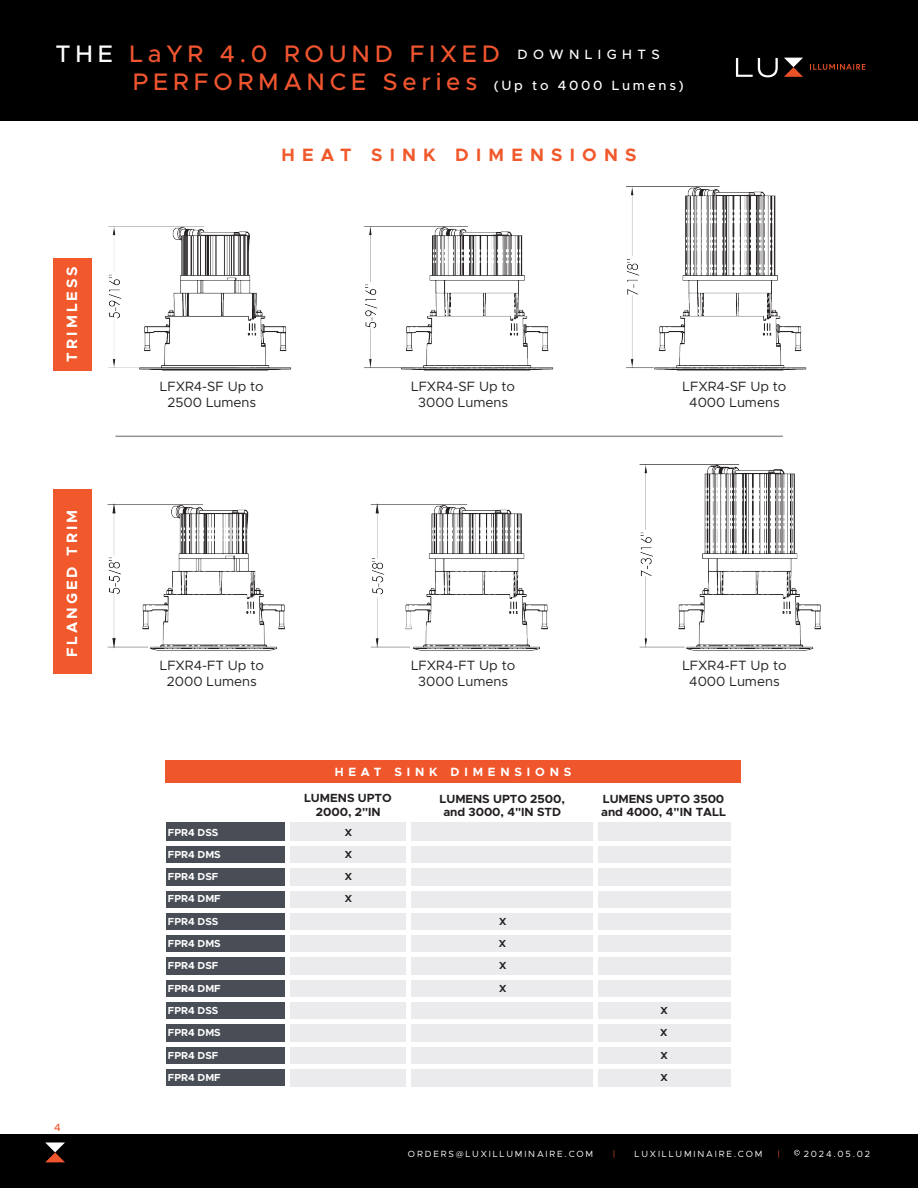
<style>
.page{position:relative;width:918px;height:1188px;background:#fff}
.page>*{position:absolute;margin:0;border:0;box-sizing:border-box;transform-origin:0 0}
.t1{font:500 24px/28.3px "Metropolis";letter-spacing:.2em;color:#f0552f}
.t2{font:700 18px "Metropolis";letter-spacing:.4em;color:#f1592c}
.t3{font:700 15px "Metropolis";letter-spacing:.2em;color:#fff}
.t4{font:13.5px/16.2px "Metropolis";color:#231f20;text-align:center}
.t5{font:700 12px "Metropolis";letter-spacing:.4em;color:#fff}
.t6{font:700 11.85px/13.6px "Metropolis";letter-spacing:-.005em;color:#231f20;text-align:center}
.t7{font:500 10.5px "Metropolis";color:#f0552f}
.t8{font:700 10.2px "Metropolis";letter-spacing:-.005em;color:#fff}
.t9{font:700 10.2px "Metropolis";color:#231f20}
.t10{font:9px "Metropolis";letter-spacing:.2em;color:#fff}
.t11{font:9px "Metropolis";color:#f0542c}
.s1{color:#fff}
.s2{font-size:13.5px;color:#fff}
</style>
<div class="page">
<div style="left:0;top:0;width:918px;height:121px;background:#000"></div>
<svg style="left:810px;top:64px;width:55px;height:6px"></svg>
<svg style="left:736px;top:58px;width:42px;height:19px"></svg>
<svg style="left:784px;top:58px;width:19px;height:19px"></svg>
<div style="left:0;top:1135px;width:918px;height:53px;background:#000"></div>
<svg style="left:794px;top:1150px;width:6px;height:6px"></svg>
<svg style="left:45px;top:1142px;width:20px;height:20px"></svg>
<div style="left:54px;top:258px;width:38px;height:113px;background:#f1582b"></div>
<div style="left:54px;top:489px;width:38px;height:185px;background:#f1582b"></div>
<img style="left:108px;top:187px;width:699px;height:184px">
<img style="left:107px;top:464px;width:714px;height:187px">
<div style="left:166px;top:822px;width:121px;height:264px;background:#484d56"></div>
<div style="left:287px;top:822px;width:444px;height:264px;background:#ebebed"></div>
<hr style="left:285px;top:822px;width:4px;height:264px;background:#fff">
<hr style="left:406px;top:822px;width:4px;height:264px;background:#fff">
<hr style="left:594px;top:822px;width:4px;height:264px;background:#fff">
<div style="left:165px;top:841px;width:566px;height:5px;background:#fff"></div>
<hr style="left:165px;top:864px;width:566px;height:4px;background:#fff">
<hr style="left:165px;top:886px;width:566px;height:4px;background:#fff">
<div style="left:165px;top:908px;width:566px;height:5px;background:#fff"></div>
<hr style="left:165px;top:931px;width:566px;height:4px;background:#fff">
<hr style="left:165px;top:953px;width:566px;height:4px;background:#fff">
<hr style="left:165px;top:975px;width:566px;height:4px;background:#fff">
<div style="left:165px;top:997px;width:566px;height:5px;background:#fff"></div>
<hr style="left:165px;top:1020px;width:566px;height:4px;background:#fff">
<hr style="left:165px;top:1042px;width:566px;height:4px;background:#fff">
<div style="left:165px;top:1064px;width:566px;height:5px;background:#fff"></div>
<div style="left:165px;top:760px;width:576px;height:23px;background:#f0562c"></div>
<hr style="left:115px;top:436px;width:668px;height:1px;background:#939598">
<h1 class="t1" style="left:133px;top:39px;width:552px;text-indent:-77px"><span class="s1">THE</span> LaYR 4.0 ROUND FIXED <span class="s2">D O W N L I G H T S<br></span>PERFORMANCE Series <span class="s2">(Up to 4000 Lumens)</span></h1>
<p class="t3" style="left:63px;top:362px;width:97px;rotate:-90deg">TRIMLESS</p>
<p class="t3" style="left:63px;top:657px;width:149px;rotate:-90deg">FLANGED TRIM</p>
<p class="t7" style="left:54px;top:1121px;width:8px">4</p>
<p class="t2" style="left:281px;top:144px;width:357px">HEAT SINK DIMENSIONS</p>
<p class="t4" style="left:160px;top:378px;width:105px">LFXR4-SF Up to<br>2500 Lumens</p>
<p class="t4" style="left:411px;top:378px;width:105px">LFXR4-SF Up to<br>3000 Lumens</p>
<p class="t4" style="left:683px;top:378px;width:105px">LFXR4-SF Up to<br>4000 Lumens</p>
<p class="t4" style="left:160px;top:657px;width:106px">LFXR4-FT Up to<br>2000 Lumens</p>
<p class="t4" style="left:411px;top:657px;width:106px">LFXR4-FT Up to<br>3000 Lumens</p>
<p class="t4" style="left:683px;top:657px;width:106px">LFXR4-FT Up to<br>4000 Lumens</p>
<p class="t5" style="left:335px;top:764px;width:238px">HEAT SINK DIMENSIONS</p>
<p class="t6" style="left:304px;top:791px;width:89px">LUMENS UPTO<br>2000, 2"IN</p>
<p class="t6" style="left:440px;top:792px;width:127px">LUMENS UPTO 2500, and 3000, 4"IN STD</p>
<p class="t6" style="left:601px;top:792px;width:126px;text-align:left">LUMENS UPTO 3500 and 4000, 4"IN TALL</p>
<p class="t8" style="left:168px;top:826px;width:52px">FPR4 DSS</p>
<p class="t9" style="left:345px;top:826px;width:9px">X</p>
<p class="t8" style="left:168px;top:848px;width:54px">FPR4 DMS</p>
<p class="t9" style="left:345px;top:848px;width:9px">X</p>
<p class="t8" style="left:168px;top:870px;width:52px">FPR4 DSF</p>
<p class="t9" style="left:345px;top:870px;width:9px">X</p>
<p class="t8" style="left:168px;top:892px;width:54px">FPR4 DMF</p>
<p class="t9" style="left:345px;top:892px;width:9px">X</p>
<p class="t8" style="left:168px;top:915px;width:52px">FPR4 DSS</p>
<p class="t9" style="left:499px;top:915px;width:9px">X</p>
<p class="t8" style="left:168px;top:937px;width:54px">FPR4 DMS</p>
<p class="t9" style="left:499px;top:937px;width:9px">X</p>
<p class="t8" style="left:168px;top:959px;width:52px">FPR4 DSF</p>
<p class="t9" style="left:499px;top:959px;width:9px">X</p>
<p class="t8" style="left:168px;top:982px;width:54px">FPR4 DMF</p>
<p class="t9" style="left:499px;top:982px;width:9px">X</p>
<p class="t8" style="left:168px;top:1004px;width:52px">FPR4 DSS</p>
<p class="t9" style="left:660px;top:1004px;width:9px">X</p>
<p class="t8" style="left:168px;top:1026px;width:54px">FPR4 DMS</p>
<p class="t9" style="left:660px;top:1026px;width:9px">X</p>
<p class="t8" style="left:168px;top:1049px;width:52px">FPR4 DSF</p>
<p class="t9" style="left:660px;top:1049px;width:9px">X</p>
<p class="t8" style="left:168px;top:1071px;width:54px">FPR4 DMF</p>
<p class="t9" style="left:660px;top:1071px;width:9px">X</p>
<p class="t10" style="left:408px;top:1148px;width:187px">ORDERS@LUXILLUMINAIRE.COM</p>
<p class="t11" style="left:613px;top:1148px;width:4px">|</p>
<p class="t10" style="left:635px;top:1148px;width:129px">LUXILLUMINAIRE.COM</p>
<p class="t11" style="left:777px;top:1148px;width:4px">|</p>
<p class="t10" style="left:804px;top:1148px;width:68px">2024.05.02</p>
</div>
